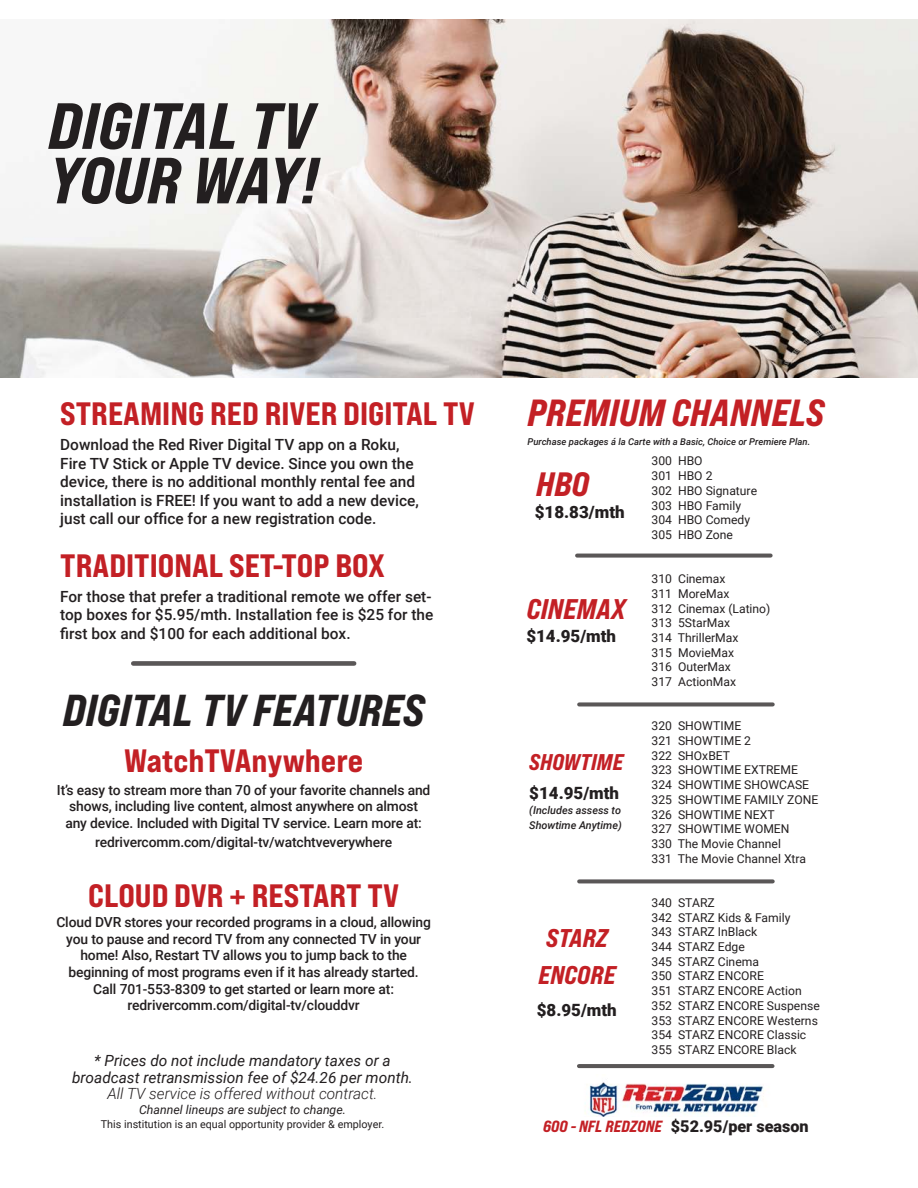
<style>
.page{position:relative;width:918px;height:1188px;background:#fff}
.page>*{position:absolute;margin:0;border:0;box-sizing:border-box;transform-origin:0 0}
.t1{font:65.1px "Bebas Neue Pro Exp Eb It";color:#231f20}
.t2{font:44.7px "Bebas Neue Pro Exp Eb It";color:#231f20}
.t3{font:37.8px "Bebas Neue Pro Exp Eb It";color:#c32025}
.t4{font:33.75px "Bebas Neue Pro Exp Eb It";color:#c32025}
.t5{font:32.4px "Bebas Neue Pro Exp Eb";color:#c32025}
.t6{font:28.35px "Bebas Neue Pro Exp Eb It";color:#c32025}
.t7{font:25.65px "Bebas Neue Pro Exp Eb It";color:#c32025}
.t8{font:22.8px "Bebas Neue Pro Exp Eb It";color:#c32025}
.t9{font:900 16.95px "Roboto";color:#231f20}
.t10{font:900 16.2px "Roboto";color:#231f20}
.t11{font:500 15.45px/18.5px "Roboto";color:#231f20}
.t12{font:italic 15.45px/17px "Roboto";color:#231f20;text-align:center}
.t13{font:500 13.8px/16.6px "Roboto";letter-spacing:-.01em;color:#231f20;text-align:center}
.t14{font:italic 12.3px "Roboto";color:#231f20}
.t15{font:12.15px "Roboto";color:#231f20}
.t16{font:10.8px "Roboto";color:#231f20}
.t17{font:italic 500 10.8px/14.9px "Roboto";color:#231f20}
.t18{font:italic 500 9.45px "Roboto";color:#231f20}
.s1{font-weight:300}
.s2{font-family:"Bebas Neue Pro Exp Eb It";font-weight:400;color:#c32025}
</style>
<div class="page">
<img style="left:0;top:20px;width:918px;height:358px">
<svg style="left:577px;top:554px;width:194px;height:4px"></svg>
<svg style="left:579px;top:702px;width:194px;height:4px"></svg>
<svg style="left:579px;top:879px;width:194px;height:4px"></svg>
<hr style="left:579px;top:1064px;width:194px;height:4px;background:#5a5757">
<img style="left:585px;top:1082px;width:179px;height:35px">
<div style="left:133px;top:661px;width:221px;height:5px;background:#5a5757"></div>
<p class="t1" style="left:48px;top:85px;width:267px">DIGITAL TV</p>
<p class="t1" style="left:48px;top:140px;width:272px">YOUR WAY!</p>
<p class="t5" style="left:60px;top:393px;width:416px">STREAMING RED RIVER DIGITAL TV</p>
<p class="t11" style="left:60px;top:435px;width:360px">Download the Red River Digital TV app on a Roku, Fire TV Stick or Apple TV device. Since you own the device, there is no additional monthly rental fee and installation is FREE! If you want to add a new device, just call our office for a new registration code.</p>
<p class="t5" style="left:60px;top:545px;width:326px">TRADITIONAL SET-TOP BOX</p>
<p class="t11" style="left:60px;top:586px;width:375px">For those that prefer a traditional remote we offer set&shy;top boxes for $5.95/mth. Installation fee is $25 for the first box and $100 for each additional box.</p>
<p class="t2" style="left:63px;top:683px;width:363px">DIGITAL TV FEATURES</p>
<p class="t5" style="left:124px;top:740px;width:240px">WatchTVAnywhere</p>
<p class="t13" style="left:57px;top:781px;width:375px">It’s easy to stream more than 70 of your favorite channels and shows, including live content, almost anywhere on almost any device. Included with Digital TV service. Learn more at:</p>
<p class="t13" style="left:95px;top:833px;width:299px">redrivercomm.com/digital-tv/watchtveverywhere</p>
<p class="t5" style="left:88px;top:875px;width:312px">CLOUD DVR + RESTART TV</p>
<p class="t13" style="left:56px;top:913px;width:376px">Cloud DVR stores your recorded programs in a cloud, allowing you to pause and record TV from any connected TV in your home! Also, Restart TV allows you to jump back to the beginning of most programs even if it has already started.<br>Call 701-553-8309 to get started or learn more at: redrivercomm.com/digital-tv/clouddvr</p>
<p class="t12" style="left:72px;top:1051px;width:342px">* Prices do not include mandatory taxes or a broadcast retransmission fee of $24.26 per month.<br><span class="s1">All TV service is offered without contract.</span></p>
<p class="t14" style="left:139px;top:1101px;width:208px">Channel lineups are subject to change.</p>
<p class="t16" style="left:101px;top:1117px;width:285px">This institution is an equal opportunity provider &amp; employer.</p>
<p class="t3" style="left:527px;top:389px;width:299px">PREMIUM CHANNELS</p>
<p class="t18" style="left:528px;top:435px;width:284px">Purchase packages á la Carte with a Basic, Choice or Premiere Plan.</p>
<p class="t4" style="left:536px;top:463px;width:55px">HBO</p>
<p class="t9" style="left:535px;top:500px;width:91px">$18.83/mth</p>
<p class="t6" style="left:527px;top:591px;width:101px">CINEMAX</p>
<p class="t9" style="left:526px;top:625px;width:91px">$14.95/mth</p>
<p class="t8" style="left:529px;top:748px;width:96px">SHOWTIME</p>
<p class="t9" style="left:529px;top:781px;width:91px">$14.95/mth</p>
<p class="t17" style="left:529px;top:802px;width:94px">(Includes assess to<br>Showtime Anytime)</p>
<p class="t7" style="left:546px;top:922px;width:63px">STARZ</p>
<p class="t7" style="left:539px;top:959px;width:79px">ENCORE</p>
<p class="t9" style="left:537px;top:998px;width:82px">$8.95/mth</p>
<p class="t15" style="left:652px;top:453px;width:53px">300 HBO</p>
<p class="t15" style="left:652px;top:467px;width:62px">301 HBO 2</p>
<p class="t15" style="left:652px;top:482px;width:107px">302 HBO Signature</p>
<p class="t15" style="left:652px;top:497px;width:91px">303 HBO Family</p>
<p class="t15" style="left:652px;top:511px;width:100px">304 HBO Comedy</p>
<p class="t15" style="left:652px;top:526px;width:83px">305 HBO Zone</p>
<p class="t15" style="left:652px;top:570px;width:75px">310 Cinemax</p>
<p class="t15" style="left:652px;top:585px;width:79px">311 MoreMax</p>
<p class="t15" style="left:652px;top:600px;width:120px">312 Cinemax (Latino)</p>
<p class="t15" style="left:652px;top:614px;width:80px">313 5StarMax</p>
<p class="t15" style="left:652px;top:629px;width:88px">314 ThrillerMax</p>
<p class="t15" style="left:652px;top:644px;width:84px">315 MovieMax</p>
<p class="t15" style="left:652px;top:659px;width:81px">316 OuterMax</p>
<p class="t15" style="left:652px;top:673px;width:86px">317 ActionMax</p>
<p class="t15" style="left:652px;top:717px;width:91px">320 SHOWTIME</p>
<p class="t15" style="left:652px;top:732px;width:101px">321 SHOWTIME 2</p>
<p class="t15" style="left:652px;top:747px;width:80px">322 SHOxBET</p>
<p class="t15" style="left:652px;top:762px;width:148px">323 SHOWTIME EXTREME</p>
<p class="t15" style="left:652px;top:776px;width:159px">324 SHOWTIME SHOWCASE</p>
<p class="t15" style="left:652px;top:791px;width:168px">325 SHOWTIME FAMILY ZONE</p>
<p class="t15" style="left:652px;top:806px;width:125px">326 SHOWTIME NEXT</p>
<p class="t15" style="left:652px;top:820px;width:139px">327 SHOWTIME WOMEN</p>
<p class="t15" style="left:652px;top:835px;width:131px">330 The Movie Channel</p>
<p class="t15" style="left:652px;top:850px;width:156px">331 The Movie Channel Xtra</p>
<p class="t15" style="left:652px;top:894px;width:65px">340 STARZ</p>
<p class="t15" style="left:652px;top:909px;width:140px">342 STARZ Kids &amp; Family</p>
<p class="t15" style="left:652px;top:923px;width:107px">343 STARZ InBlack</p>
<p class="t15" style="left:652px;top:938px;width:95px">344 STARZ Edge</p>
<p class="t15" style="left:652px;top:953px;width:109px">345 STARZ Cinema</p>
<p class="t15" style="left:652px;top:968px;width:114px">350 STARZ ENCORE</p>
<p class="t15" style="left:652px;top:982px;width:152px">351 STARZ ENCORE Action</p>
<p class="t15" style="left:652px;top:997px;width:170px">352 STARZ ENCORE Suspense</p>
<p class="t15" style="left:652px;top:1012px;width:168px">353 STARZ ENCORE Westerns</p>
<p class="t15" style="left:652px;top:1026px;width:156px">354 STARZ ENCORE Classic</p>
<p class="t15" style="left:652px;top:1041px;width:147px">355 STARZ ENCORE Black</p>
<p class="t10" style="left:543px;top:1115px;width:267px"><span class="s2">600 - NFL REDZONE</span> $52.95/per season</p>
</div>
